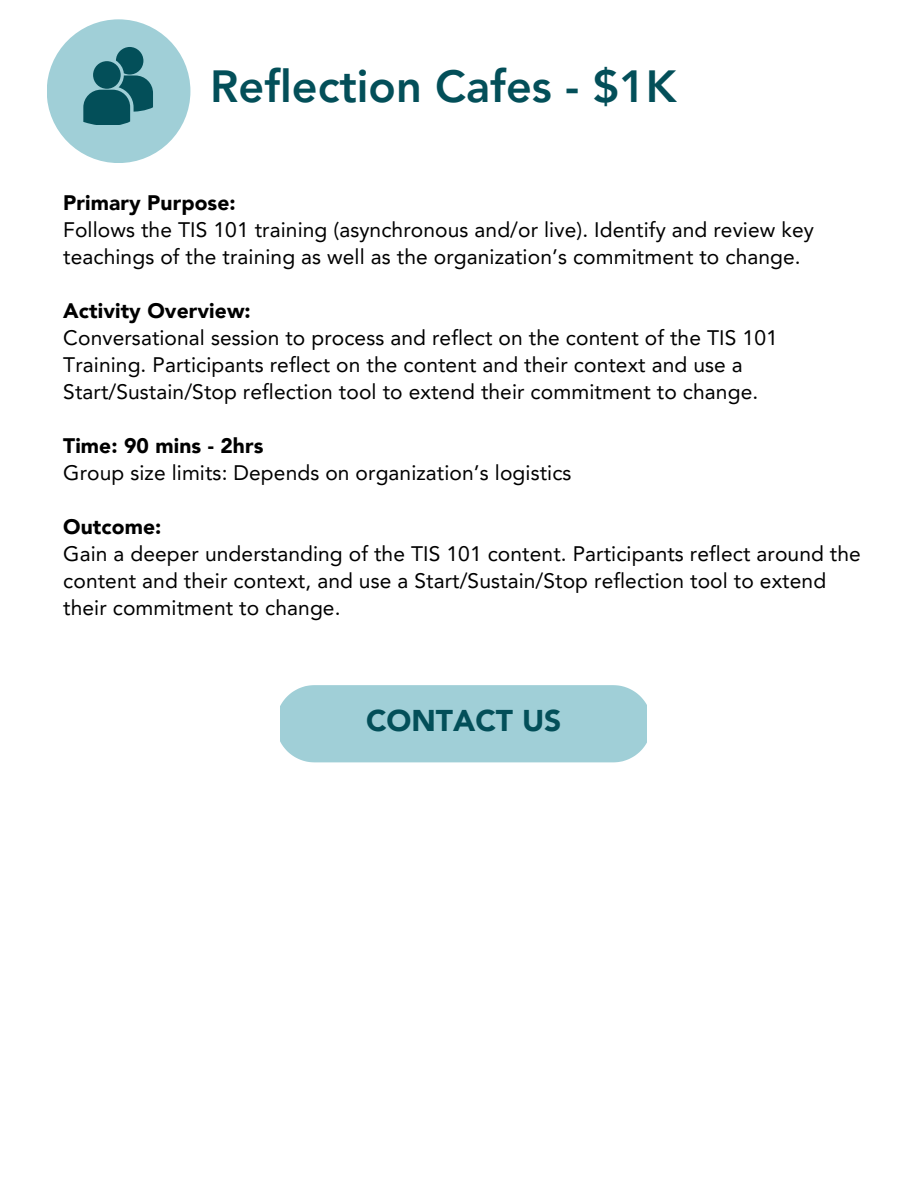
<style>
.page{position:relative;width:918px;height:1188px;background:#fff}
.page>*{position:absolute;margin:0;border:0;box-sizing:border-box;transform-origin:0 0}
.t1{font:800 45px "Avenir LT Pro";color:#034f59}
.t2{font:900 30px "Avenir LT Pro";color:#034f59}
.t3{font:21px/27px "Avenir LT Pro";letter-spacing:.005em;color:#000}
.t4{font:900 21px "Avenir LT Pro";letter-spacing:.005em;color:#000}
</style>
<div class="page">
<div style="left:47px;top:19px;width:143px;height:144px;background:#a0cfd7;border-radius:50%"></div>
<svg style="left:83px;top:47px;width:70px;height:78px"></svg>
<div style="left:280px;top:685px;width:367px;height:77px;background:#a0cfd7"></div>
<p class="t1" style="left:210px;top:68px;width:468px">Reflection Cafes - $1K</p>
<h1 class="t4" style="left:63px;top:194px;width:174px">Primary Purpose:</h1>
<p class="t3" style="left:63px;top:218px;width:752px">Follows the TIS 101 training (asynchronous and/or live). Identify and review key teachings of the training as well as the organization’s commitment to change.</p>
<p class="t4" style="left:63px;top:302px;width:189px">Activity Overview:</p>
<p class="t3" style="left:63px;top:326px;width:716px">Conversational session to process and reflect on the content of the TIS 101<br>Training. Participants reflect on the content and their context and use a<br>Start/Sustain/Stop reflection tool to extend their commitment to change.</p>
<p class="t4" style="left:63px;top:437px;width:202px">Time: 90 mins - 2hrs</p>
<p class="t3" style="left:63px;top:461px;width:510px">Group size limits: Depends on organization’s logistics</p>
<p class="t4" style="left:63px;top:518px;width:100px">Outcome:</p>
<p class="t3" style="left:63px;top:542px;width:799px">Gain a deeper understanding of the TIS 101 content. Participants reflect around the content and their context, and use a Start/Sustain/Stop reflection tool to extend their commitment to change.</p>
<p class="t2" style="left:366px;top:708px;width:197px">CONTACT US</p>
</div>
